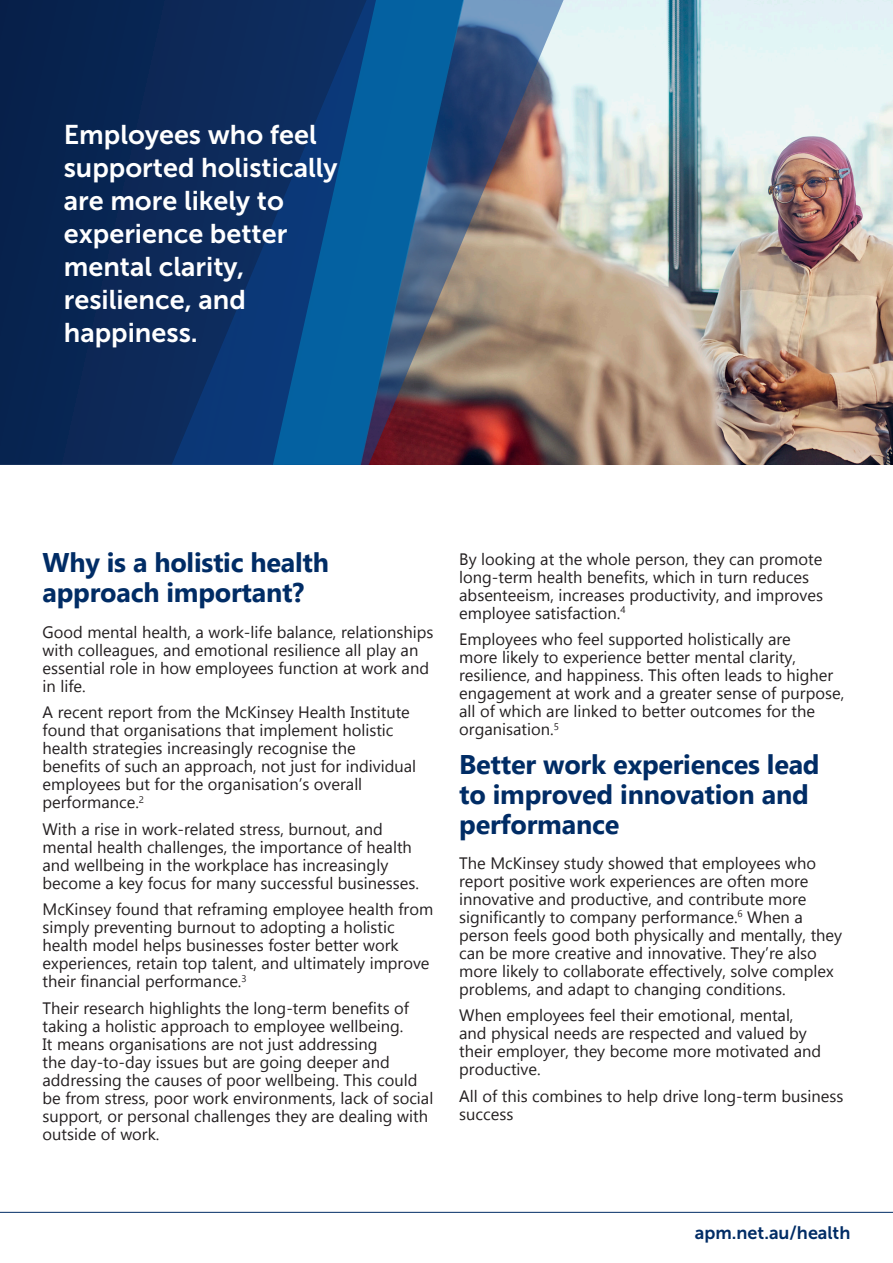
<style>
.page{position:relative;width:893px;height:1263px;background:#fff}
.page>*{position:absolute;margin:0;border:0;box-sizing:border-box;transform-origin:0 0}
.t1{font:27px/33px "Museo Sans 700";color:#fff}
.H2{font:700 27px/30px "Gadugi";letter-spacing:-.01em;color:#002c65}
.t2{font:18px "Museo Sans 700";color:#002c65}
.t3{font:16.5px/18px "Gadugi";color:#231f20}
</style>
<div class="page">
<img style="left:572px;top:0;width:321px;height:465px">
<div style="left:0;top:0;width:172px;height:465px;background:#072552"></div>
<img style="left:172px;top:0;width:400px;height:465px">
<hr style="left:0;top:1212px;width:893px;height:1px;background:#002c65">
<svg style="left:273px;top:0;width:196px;height:465px"></svg>
<h3 class="t1" style="left:64px;top:118px;width:275px">Employees who feel supported holistically are more likely to experience better mental clarity, resilience, and happiness.</h3>
<h1 class="H2" style="left:43px;top:548px;width:288px">Why is a holistic health approach important?</h1>
<h3 class="t3" style="left:43px;top:622px;width:392px">Good mental health, a work-life balance, relationships with colleagues, and emotional resilience all play an essential role in how employees function at work and in life.</h3>
<h3 class="t3" style="left:43px;top:703px;width:375px">A recent report from the McKinsey Health Institute found that organisations that implement holistic health strategies increasingly recognise the benefits of such an approach, not just for individual employees but for the organisation’s overall performance.<sup>2</sup></h3>
<h3 class="t3" style="left:43px;top:819px;width:378px">With a rise in work-related stress, burnout, and mental health challenges, the importance of health and wellbeing in the workplace has increasingly become a key focus for many successful businesses.</h3>
<h3 class="t3" style="left:43px;top:900px;width:392px">McKinsey found that reframing employee health from simply preventing burnout to adopting a holistic health model helps businesses foster better work experiences, retain top talent, and ultimately improve their financial performance.<sup>3</sup></h3>
<h3 class="t3" style="left:43px;top:999px;width:392px">Their research highlights the long-term benefits of taking a holistic approach to employee wellbeing.<br>It means organisations are not just addressing<br>the day-to-day issues but are going deeper and addressing the causes of poor wellbeing. This could be from stress, poor work environments, lack of social support, or personal challenges they are dealing with outside of work.</h3>
<h3 class="t3" style="left:459px;top:550px;width:365px">By looking at the whole person, they can promote long-term health benefits, which in turn reduces absenteeism, increases productivity, and improves employee satisfaction.<sup>4</sup></h3>
<h3 class="t3" style="left:459px;top:630px;width:386px">Employees who feel supported holistically are<br>more likely to experience better mental clarity, resilience, and happiness. This often leads to higher engagement at work and a greater sense of purpose, all of which are linked to better outcomes for the organisation.<sup>5</sup></h3>
<h1 class="H2" style="left:459px;top:749px;width:362px">Better work experiences lead to improved innovation and performance</h1>
<h3 class="t3" style="left:459px;top:854px;width:384px">The McKinsey study showed that employees who report positive work experiences are often more innovative and productive, and contribute more significantly to company performance.<sup>6</sup> When a person feels good both physically and mentally, they can be more creative and innovative. They’re also more likely to collaborate effectively, solve complex problems, and adapt to changing conditions.</h3>
<h3 class="t3" style="left:459px;top:1006px;width:363px">When employees feel their emotional, mental, and physical needs are respected and valued by their employer, they become more motivated and productive.</h3>
<h3 class="t3" style="left:459px;top:1087px;width:386px">All of this combines to help drive long-term business success</h3>
<h3 class="t2" style="left:695px;top:1222px;width:157px">apm.net.au/health</h3>
</div>
